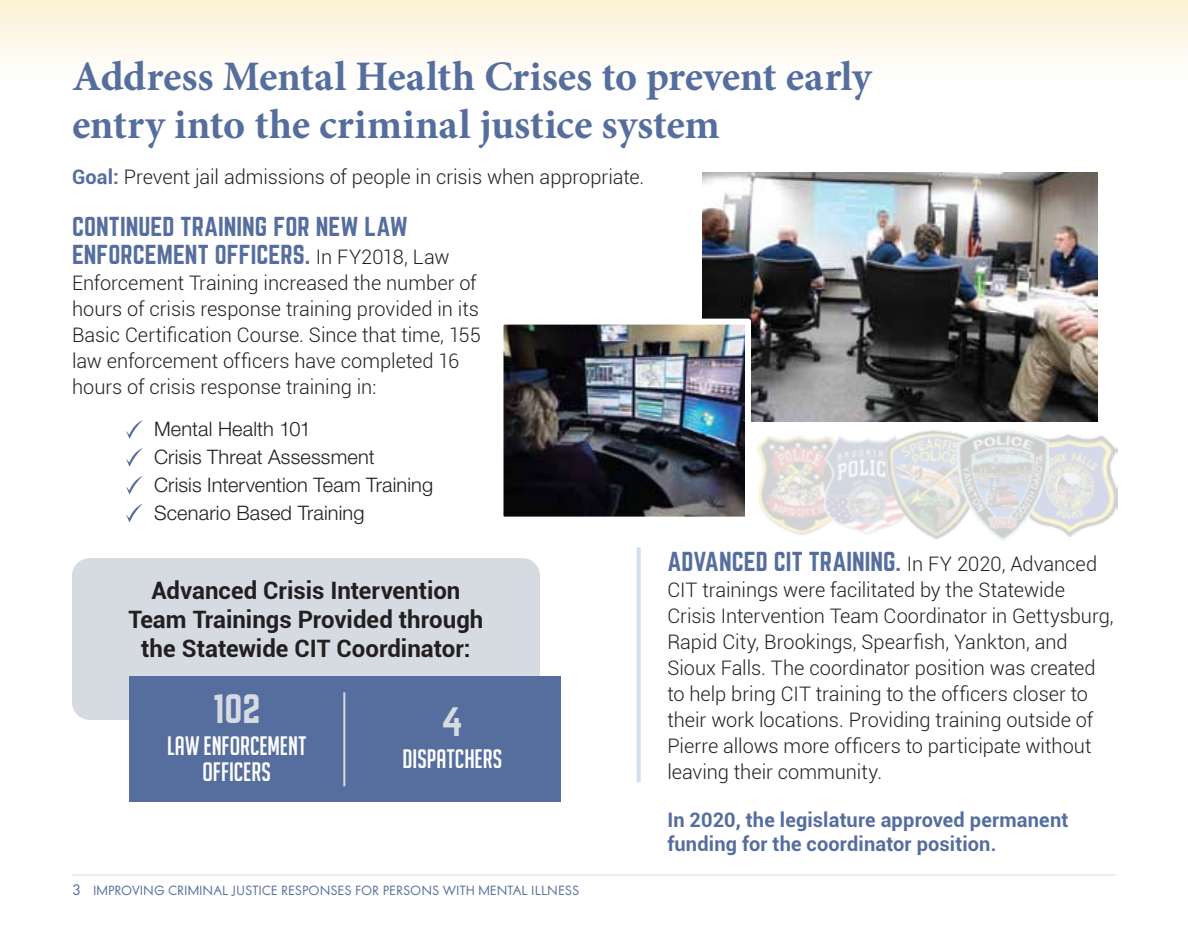
<style>
.page{position:relative;width:1188px;height:936px;background:#fff}
.page>*{position:absolute;margin:0;border:0;box-sizing:border-box;transform-origin:0 0}
.t1{font:700 42px/48px "Minion Pro";letter-spacing:-.005em;color:#566e9e}
.t2{font:36px "Norwester";color:#d6dbe2}
.t3{font:26px/26px "Big Noodle Titling";letter-spacing:.005em;color:#fff;text-align:center}
.t4{font:24px/28.8px "Norwester";color:#566e9e}
.t5{font:700 24px/28.8px "Roboto";color:#231f20;text-align:center}
.t6{font:300 20px/26px "Roboto";color:#231f20}
.t7{font:300 20px/28px "Helvetica Neue LTW1 G";letter-spacing:.005em;color:#231f20}
.t8{font:700 20px/24px "Roboto";letter-spacing:.01em;color:#566e9e}
.t9{font:14px "Am Sans";color:#566e9e}
.s1{font-weight:700;color:#566e9e}
.s2{font-family:"Roboto";font-weight:300;font-size:20px;color:#231f20}
.s3{font-size:16px}
</style>
<div class="page">
<div style="left:0;top:0;width:1188px;height:90px;background:linear-gradient(to bottom,#fdf1d5,#fff)"></div>
<hr style="left:72px;top:874px;width:1044px;height:2px;background:#dcddde">
<svg style="left:126px;top:504px;width:16px;height:18px"></svg>
<svg style="left:126px;top:476px;width:17px;height:19px"></svg>
<svg style="left:126px;top:448px;width:17px;height:19px"></svg>
<svg style="left:126px;top:420px;width:17px;height:19px"></svg>
<div style="left:72px;top:558px;width:468px;height:162px;background:#d6dbe2;border-radius:18px"></div>
<div style="left:129px;top:676px;width:432px;height:126px;background:#566e9e"></div>
<hr style="left:343px;top:692px;width:2px;height:94px;background:#d6dbe2">
<img style="left:702px;top:173px;width:396px;height:248px">
<hr style="left:637px;top:547px;width:4px;height:235px;background:#d4deee">
<img style="left:757px;top:436px;width:67px;height:99px">
<img style="left:824px;top:436px;width:63px;height:99px">
<img style="left:887px;top:430px;width:71px;height:110px">
<img style="left:1048px;top:434px;width:69px;height:102px">
<img style="left:958px;top:430px;width:90px;height:110px">
<img style="left:503px;top:319px;width:249px;height:198px">
<h1 class="t1" style="left:72px;top:52px;width:801px">Address Mental Health Crises to prevent early entry into the criminal justice system</h1>
<p class="t6" style="left:72px;top:164px;width:574px"><span class="s1">Goal:</span> Prevent jail admissions of people in crisis when appropriate.</p>
<p class="t4" style="left:72px;top:212px;width:379px">CONTINUED TRAINING FOR NEW LAW<br>ENFORCEMENT OFFICERS. <span class="s2">In FY2018, Law</span></p>
<p class="t6" style="left:72px;top:270px;width:410px">Enforcement Training increased the number of hours of crisis response training provided in its Basic Certification Course. Since that time, 155 law enforcement officers have completed 16 hours of crisis response training in:</p>
<p class="t7" style="left:154px;top:415px;width:281px">Mental Health 101<br>Crisis Threat Assessment<br>Crisis Intervention Team Training<br>Scenario Based Training</p>
<p class="t5" style="left:128px;top:575px;width:357px">Advanced Crisis Intervention<br>Team Trainings Provided through the Statewide CIT Coordinator:</p>
<h2 class="t2" style="left:213px;top:692px;width:49px">102</h2>
<h3 class="t3" style="left:167px;top:733px;width:141px">LAW ENFORCEMENT<br>OFFICERS</h3>
<h2 class="t2" style="left:442px;top:705px;width:23px">4</h2>
<h3 class="t3" style="left:403px;top:746px;width:101px">DISPATCHERS</h3>
<p class="t9" style="left:72px;top:882px;width:509px"><span class="s3">3</span> IMPROVING CRIMINAL JUSTICE RESPONSES FOR PERSONS WITH MENTAL ILLNESS</p>
<p class="t4" style="left:667px;top:548px;width:431px">ADVANCED CIT TRAINING. <span class="s2">In FY 2020, Advanced</span></p>
<p class="t6" style="left:667px;top:576px;width:448px">CIT trainings were facilitated by the Statewide Crisis Intervention Team Coordinator in Gettysburg, Rapid City, Brookings, Spearfish, Yankton, and Sioux Falls. The coordinator position was created to help bring CIT training to the officers closer to their work locations. Providing training outside of Pierre allows more officers to participate without leaving their community.</p>
<p class="t8" style="left:667px;top:807px;width:403px">In 2020, the legislature approved permanent funding for the coordinator position.</p>
</div>
